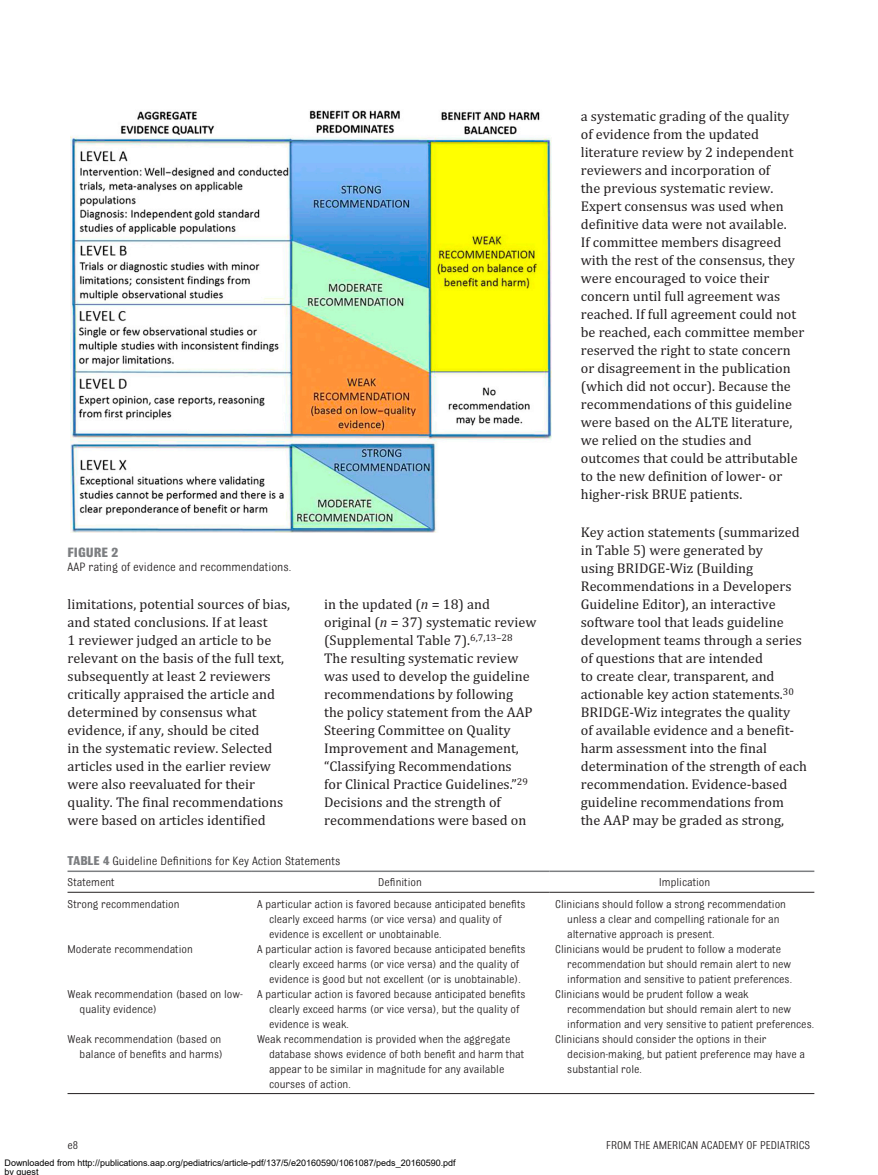
<style>
.page{position:relative;width:878px;height:1175px;background:#fff}
.page>*{position:absolute;margin:0;border:0;box-sizing:border-box;transform-origin:0 0}
.t1{font:14.25px/18px "Cambria";color:#231f20}
.t2{font:700 14.25px "Bulldog Std";color:#7c7e81}
.t3{font:12.75px "Bulldog Std";color:#231f20}
.t4{font:12px/15px "Bulldog Std";color:#231f20}
.t5{font:9px/9px "Arial";color:#000}
.s1{font-style:italic}
.s2{font-weight:700;font-size:13.5px;color:#7c7e81}
</style>
<div class="page">
<img style="left:70px;top:110px;width:481px;height:422px">
<hr style="left:68px;top:870px;width:183px;height:2px;background:#7c7e81">
<hr style="left:68px;top:892px;width:183px;height:1px;background:#231f20">
<hr style="left:251px;top:870px;width:298px;height:2px;background:#7c7e81">
<hr style="left:251px;top:892px;width:298px;height:1px;background:#231f20">
<hr style="left:549px;top:870px;width:265px;height:2px;background:#7c7e81">
<hr style="left:549px;top:892px;width:265px;height:1px;background:#231f20">
<hr style="left:68px;top:1093px;width:746px;height:1px;background:#231f20">
<p class="t2" style="left:68px;top:546px;width:52px">FIGURE 2</p>
<p class="t3" style="left:68px;top:561px;width:225px">AAP rating of evidence and recommendations.</p>
<p class="t1" style="left:68px;top:596px;width:224px">limitations, potential sources of bias, and stated conclusions. If at least<br>1 reviewer judged an article to be relevant on the basis of the full text, subsequently at least 2 reviewers critically appraised the article and determined by consensus what evidence, if any, should be cited<br>in the systematic review. Selected articles used in the earlier review were also reevaluated for their quality. The final recommendations were based on articles identified</p>
<p class="t1" style="left:324px;top:596px;width:214px">in the updated (<span class="s1">n</span> = 18) and original (<span class="s1">n</span> = 37) systematic review (Supplemental Table 7).<sup>6,</sup> <sup>7,</sup> <sup>13–28<br></sup>The resulting systematic review was used to develop the guideline recommendations by following the policy statement from the AAP<br>Steering Committee on Quality<br>Improvement and Management, “Classifying Recommendations<br>for Clinical Practice Guidelines.”<sup>29<br></sup>Decisions and the strength of recommendations were based on</p>
<p class="t1" style="left:580px;top:108px;width:225px">a systematic grading of the quality of evidence from the updated literature review by 2 independent reviewers and incorporation of<br>the previous systematic review.<br>Expert consensus was used when definitive data were not available.<br>If committee members disagreed with the rest of the consensus, they were encouraged to voice their concern until full agreement was reached. If full agreement could not be reached, each committee member reserved the right to state concern or disagreement in the publication (which did not occur). Because the recommendations of this guideline were based on the ALTE literature, we relied on the studies and outcomes that could be attributable to the new definition of lower- or higher-risk BRUE patients.</p>
<p class="t1" style="left:580px;top:524px;width:228px">Key action statements (summarized in Table 5) were generated by<br>using BRIDGE-Wiz (Building Recommendations in a Developers Guideline Editor), an interactive software tool that leads guideline development teams through a series of questions that are intended<br>to create clear, transparent, and actionable key action statements.<sup>30<br></sup>BRIDGE-Wiz integrates the quality<br>of available evidence and a benefit&shy;harm assessment into the final determination of the strength of each recommendation. Evidence-based guideline recommendations from the AAP may be graded as strong,</p>
<p class="t3" style="left:68px;top:855px;width:274px"><span class="s2">TABLE 4</span> Guideline Definitions for Key Action Statements</p>
<p class="t4" style="left:68px;top:876px;width:49px">Statement</p>
<p class="t4" style="left:378px;top:876px;width:45px">Definition</p>
<p class="t4" style="left:659px;top:876px;width:53px">Implication</p>
<p class="t4" style="left:68px;top:897px;width:114px">Strong recommendation</p>
<p class="t4" style="left:269px;top:897px;width:258px;text-indent:-12px">A particular action is favored because anticipated benefits clearly exceed harms (or vice versa) and quality of evidence is excellent or unobtainable.</p>
<p class="t4" style="left:567px;top:897px;width:220px;text-indent:-12px">Clinicians should follow a strong recommendation unless a clear and compelling rationale for an alternative approach is present.</p>
<p class="t4" style="left:68px;top:942px;width:127px">Moderate recommendation</p>
<p class="t4" style="left:257px;top:942px;width:270px;text-align:center">A particular action is favored because anticipated benefits clearly exceed harms (or vice versa) and the quality of evidence is good but not excellent (or is unobtainable).</p>
<p class="t4" style="left:567px;top:942px;width:226px;text-indent:-12px">Clinicians would be prudent to follow a moderate recommendation but should remain alert to new information and sensitive to patient preferences.</p>
<p class="t4" style="left:80px;top:987px;width:165px;text-indent:-12px">Weak recommendation (based on low&shy;quality evidence)</p>
<p class="t4" style="left:269px;top:987px;width:258px;text-indent:-12px">A particular action is favored because anticipated benefits clearly exceed harms (or vice versa), but the quality of evidence is weak.</p>
<p class="t4" style="left:567px;top:987px;width:248px;text-indent:-12px">Clinicians would be prudent follow a weak recommendation but should remain alert to new information and very sensitive to patient preferences.</p>
<p class="t4" style="left:68px;top:1032px;width:157px;text-align:right">Weak recommendation (based on balance of benefits and harms)</p>
<p class="t4" style="left:269px;top:1032px;width:257px;text-indent:-12px">Weak recommendation is provided when the aggregate database shows evidence of both benefit and harm that appear to be similar in magnitude for any available courses of action.</p>
<p class="t4" style="left:567px;top:1032px;width:239px;text-indent:-12px">Clinicians should consider the options in their decision-making, but patient preference may have a substantial role.</p>
<p class="t4" style="left:68px;top:1139px;width:12px">e8</p>
<p class="t5" style="left:4px;top:1159px;width:453px">Downloaded from http://publications.aap.org/pediatrics/article-pdf/137/5/e20160590/1061087/peds_20160590.pdf by guest</p>
<p class="t4" style="left:606px;top:1139px;width:206px">FROM THE AMERICAN ACADEMY OF PEDIATRICS</p>
</div>
